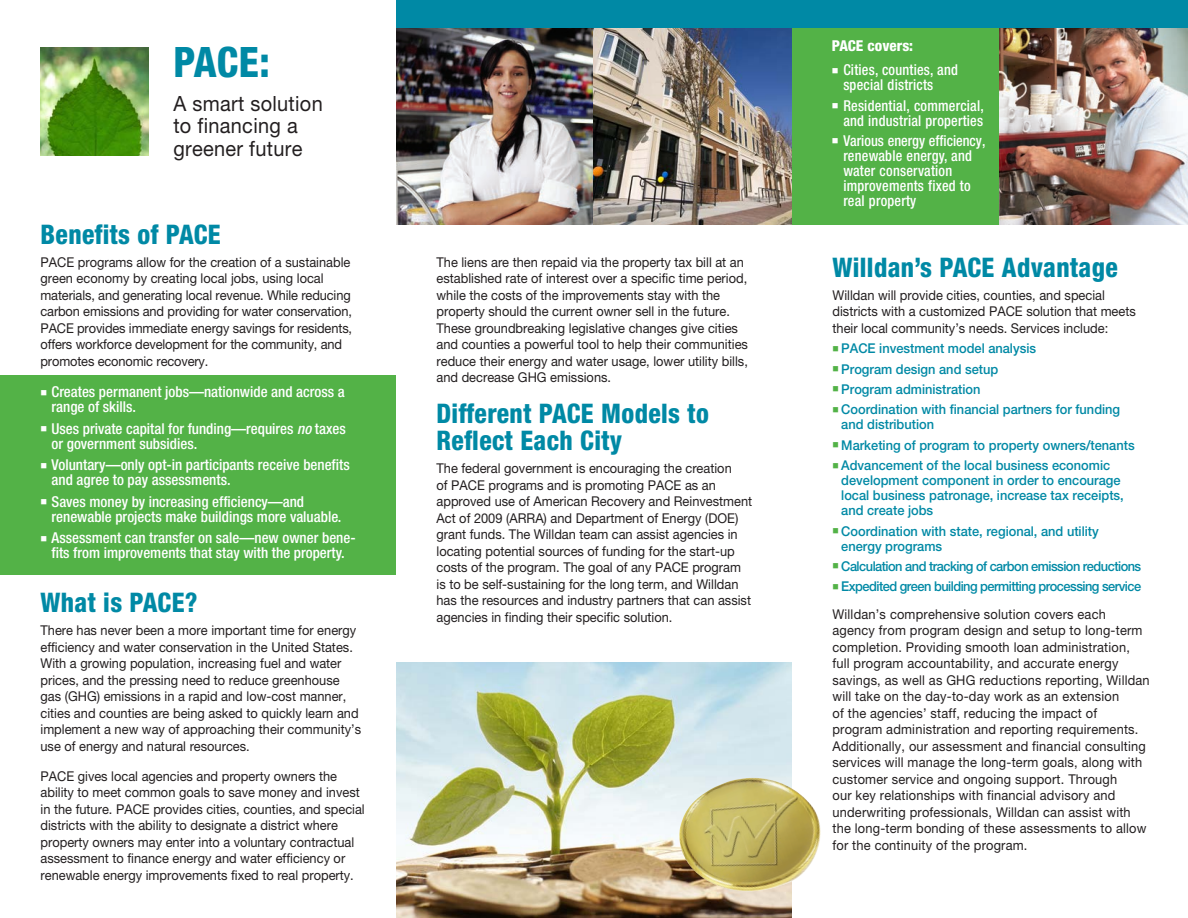
<style>
.page{position:relative;width:1188px;height:918px;background:#fff}
.page>*{position:absolute;margin:0;border:0;box-sizing:border-box;transform-origin:0 0}
.t1{font:800 condensed 42px "Helvetica Neue LT Std";color:#0089a5;scale:.95 1}
.text{font:800 condensed 27px/27px "Helvetica Neue LT Std";letter-spacing:.015em;color:#0089a5;scale:.95 1}
.t2{font:21px/22.5px "Helvetica Neue LT Std";letter-spacing:.015em;color:#231f20;scale:.95 1}
.t3{font:500 condensed 15px/15px "Helvetica Neue LT Std";color:#fff}
.t4{font:500 condensed 15px/15px "Helvetica Neue LT Std";color:#fff;scale:.95 1}
.t5{font:800 condensed 15px "Helvetica Neue LT Std";color:#fff}
.text-2{font:13.5px/16.5px "Helvetica Neue LT Std";color:#231f20;scale:.95 1}
.text-3{font:500 13.5px/15px "Helvetica Neue LT Std";color:#0089a5;scale:.95 1}
.Paragraph_Style_1{font:13.5px/16.5px "Helvetica Neue LT Std";color:#231f20;scale:.95 1}
.text-4{font:500 13.5px "Helvetica Neue LT Std";letter-spacing:-.04em;color:#0089a5;scale:.95 1}
.s1{font-style:italic}
.s2{color:#53b247}
</style>
<div class="page">
<div style="left:0;top:375px;width:396px;height:199px;background:#53b247"></div>
<img style="left:396px;top:663px;width:396px;height:255px">
<img style="left:40px;top:47px;width:108px;height:108px">
<img style="left:674px;top:778px;width:147px;height:116px">
<img style="left:396px;top:27px;width:198px;height:198px">
<img style="left:594px;top:27px;width:198px;height:198px">
<img style="left:998px;top:27px;width:190px;height:198px">
<div style="left:792px;top:27px;width:206px;height:198px;background:#53b247"></div>
<div style="left:396px;top:0;width:792px;height:27px;background:#0089a5"></div>
<p class="t1" style="left:173px;top:36px;width:103px">PACE:</p>
<p class="t2" style="left:173px;top:92px;width:159px">A smart solution to financing a greener future</p>
<p class="text" style="left:40px;top:220px;width:191px">Benefits of PACE</p>
<p class="text-2" style="left:40px;top:254px;width:330px">PACE programs allow for the creation of a sustainable green economy by creating local jobs, using local materials, and generating local revenue. While reducing carbon emissions and providing for water conservation, PACE provides immediate energy savings for residents, offers workforce development for the community, and promotes economic recovery.</p>
<p class="t3" style="left:52px;top:384px;width:295px;text-indent:-11px">■ Creates permanent jobs—nationwide and across a range of skills.</p>
<p class="t3" style="left:52px;top:421px;width:296px;text-indent:-11px">■ Uses private capital for funding—requires <span class="s1">no</span> taxes or government subsidies.</p>
<p class="t3" style="left:52px;top:457px;width:300px;text-indent:-11px">■ Voluntary—only opt-in participants receive benefits and agree to pay assessments.</p>
<p class="t3" style="left:52px;top:494px;width:291px;text-indent:-11px">■ Saves money by increasing efficiency—and renewable projects make buildings more valuable.</p>
<p class="t3" style="left:40px;top:530px;width:317px;text-align:center">■ Assessment can transfer on sale—new owner bene&shy;fits from improvements that stay with the property.</p>
<p class="text" style="left:40px;top:589px;width:167px">What is PACE?</p>
<p class="Paragraph_Style_1" style="left:40px;top:622px;width:339px">There has never been a more important time for energy efficiency and water conservation in the United States.<br>With a growing population, increasing fuel and water prices, and the pressing need to reduce greenhouse gas (GHG) emissions in a rapid and low-cost manner, cities and counties are being asked to quickly learn and implement a new way of approaching their community’s use of energy and natural resources.</p>
<p class="text-2" style="left:40px;top:768px;width:343px">PACE gives local agencies and property owners the ability to meet common goals to save money and invest in the future. PACE provides cities, counties, and special districts with the ability to designate a district where property owners may enter into a voluntary contractual assessment to finance energy and water efficiency or renewable energy improvements fixed to real property.</p>
<p class="text-2" style="left:436px;top:254px;width:329px">The liens are then repaid via the property tax bill at an established rate of interest over a specific time period, while the costs of the improvements stay with the property should the current owner sell in the future.<br>These groundbreaking legislative changes give cities and counties a powerful tool to help their communities reduce their energy and water usage, lower utility bills, and decrease GHG emissions.</p>
<p class="text" style="left:436px;top:399px;width:288px">Different PACE Models to<br>Reflect Each City</p>
<p class="text-2" style="left:436px;top:460px;width:334px">The federal government is encouraging the creation<br>of PACE programs and is promoting PACE as an approved use of American Recovery and Reinvestment Act of 2009 (ARRA) and Department of Energy (DOE) grant funds. The Willdan team can assist agencies in locating potential sources of funding for the start-up costs of the program. The goal of any PACE program is to be self-sustaining for the long term, and Willdan has the resources and industry partners that can assist agencies in finding their specific solution.</p>
<p class="t5" style="left:832px;top:37px;width:83px">PACE covers:</p>
<p class="t4" style="left:843px;top:62px;width:122px;text-indent:-11px">■ Cities, counties, and special districts</p>
<p class="t4" style="left:832px;top:98px;width:161px;text-align:right">■ Residential, commercial, and industrial properties</p>
<p class="t4" style="left:843px;top:133px;width:151px;text-indent:-11px">■ Various energy efficiency, renewable energy, and water conservation improvements fixed to real property</p>
<p class="text" style="left:832px;top:253px;width:302px">Willdan’s PACE Advantage</p>
<p class="text-2" style="left:832px;top:287px;width:321px">Willdan will provide cities, counties, and special districts with a customized PACE solution that meets their local community’s needs. Services include:</p>
<p class="text-3" style="left:832px;top:341px;width:216px"><span class="s2">■</span> PACE investment model analysis</p>
<p class="text-3" style="left:832px;top:361px;width:176px"><span class="s2">■</span> Program design and setup</p>
<p class="text-3" style="left:832px;top:382px;width:157px"><span class="s2">■</span> Program administration</p>
<p class="text-3" style="left:841px;top:402px;width:295px;text-indent:-9px"><span class="s2">■</span> Coordination with financial partners for funding and distribution</p>
<p class="text-3" style="left:832px;top:437px;width:320px"><span class="s2">■</span> Marketing of program to property owners/tenants</p>
<p class="text-3" style="left:841px;top:458px;width:299px;text-indent:-9px"><span class="s2">■</span> Advancement of the local business economic development component in order to encourage local business patronage, increase tax receipts, and create jobs</p>
<p class="text-3" style="left:841px;top:523px;width:273px;text-indent:-9px"><span class="s2">■</span> Coordination with state, regional, and utility energy programs</p>
<p class="text-4" style="left:832px;top:558px;width:326px"><span class="s2">■</span> Calculation and tracking of carbon emission reductions</p>
<p class="text-4" style="left:832px;top:579px;width:326px"><span class="s2">■</span> Expedited green building permitting processing service</p>
<p class="text-2" style="left:832px;top:605px;width:335px">Willdan’s comprehensive solution covers each agency from program design and setup to long-term completion. Providing smooth loan administration, full program accountability, and accurate energy savings, as well as GHG reductions reporting, Willdan will take on the day-to-day work as an extension<br>of the agencies’ staff, reducing the impact of program administration and reporting requirements.<br>Additionally, our assessment and financial consulting services will manage the long-term goals, along with customer service and ongoing support. Through<br>our key relationships with financial advisory and underwriting professionals, Willdan can assist with the long-term bonding of these assessments to allow for the continuity of the program.</p>
</div>
